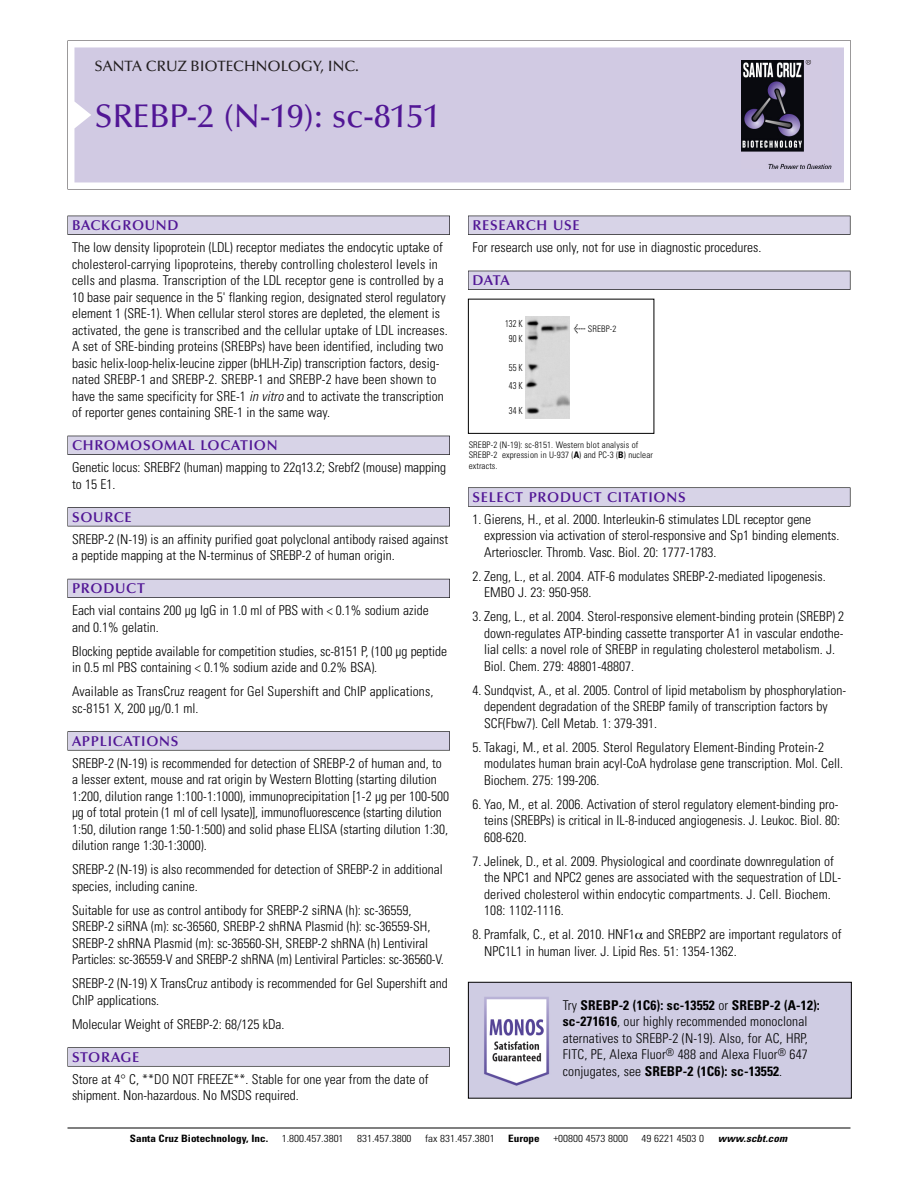
<style>
.page{position:relative;width:918px;height:1188px;background:#fff}
.page>*{position:absolute;margin:0;border:0;box-sizing:border-box;transform-origin:0 0}
.t1{font:500 33px "Optima";color:#511695}
.t2{font:500 15px "Optima";color:#231f20}
.t3{font:600 14.25px "Optima";letter-spacing:.05em;color:#511695}
.t4{font:300 condensed 13.5px/16.5px "Univers";color:#000}
.t5{font:300 condensed 10.2px "Univers";color:#000;scale:1.1 1}
.t6{font:700 condensed 10.2px "Univers";color:#000;scale:1.1 1}
.t7{font:italic 700 condensed 10.2px "Univers";letter-spacing:.005em;color:#000;scale:1.1 1}
.t8{font:300 condensed 9.75px/14.7px "Univers";color:#000;text-align:center;scale:.87 1}
.t9{font:300 condensed 9px/10.5px "Univers";letter-spacing:.015em;color:#000}
.s1{font-style:italic}
.s2{font-family:"Meta Plus";font-weight:400;font-stretch:normal;font-size:10.5px}
.s3{font-weight:700}
</style>
<div class="page">
<svg style="left:68px;top:40px;width:783px;height:149px"></svg>
<div style="left:74px;top:47px;width:770px;height:135px;background:#d1cae3"></div>
<img style="left:741px;top:60px;width:90px;height:108px">
<div style="left:68px;top:216px;width:382px;height:19px;background:#525155"></div>
<div style="left:68px;top:216px;width:381px;height:18px;background:#d7d3e7"></div>
<div style="left:68px;top:436px;width:382px;height:19px;background:#515055"></div>
<div style="left:68px;top:436px;width:381px;height:18px;background:#d7d3e7"></div>
<div style="left:68px;top:507px;width:382px;height:19px;background:#545357"></div>
<div style="left:68px;top:508px;width:381px;height:18px;background:#d7d3e7"></div>
<div style="left:68px;top:579px;width:382px;height:19px;background:#54535a"></div>
<div style="left:68px;top:579px;width:381px;height:18px;background:#d7d3e7"></div>
<svg style="left:68px;top:731px;width:382px;height:20px"></svg>
<div style="left:68px;top:732px;width:381px;height:18px;background:#d7d3e7"></div>
<div style="left:68px;top:1047px;width:382px;height:20px;background:#626263"></div>
<div style="left:68px;top:1048px;width:381px;height:18px;background:#d7d3e7"></div>
<div style="left:468px;top:216px;width:382px;height:19px;background:#525155"></div>
<div style="left:468px;top:216px;width:382px;height:18px;background:#d7d3e7"></div>
<div style="left:468px;top:271px;width:382px;height:19px;background:#515055"></div>
<div style="left:468px;top:271px;width:382px;height:18px;background:#d7d3e7"></div>
<div style="left:468px;top:487px;width:382px;height:20px;background:#666"></div>
<div style="left:468px;top:488px;width:382px;height:18px;background:#d7d3e7"></div>
<hr style="left:68px;top:1128px;width:782px;height:1px;background:#000">
<div style="left:468px;top:299px;width:186px;height:135px;border:1px solid #000"></div>
<img style="left:526px;top:316px;width:44px;height:102px">
<img style="left:470px;top:984px;width:380px;height:113px">
<div style="left:468px;top:982px;width:384px;height:117px;border:1px solid #000"></div>
<p class="t2" style="left:94px;top:61px;width:266px">SANTA CRUZ BIOTECHNOLOGY, INC.</p>
<h1 class="t1" style="left:94px;top:103px;width:347px">SREBP-2 (N-19): sc-8151</h1>
<p class="t3" style="left:72px;top:219px;width:108px">BACKGROUND</p>
<p class="t4" style="left:72px;top:240px;width:377px">The low density lipoprotein (LDL) receptor mediates the endocytic uptake of cholesterol-carrying lipoproteins, thereby controlling cholesterol levels in cells and plasma. Transcription of the LDL receptor gene is controlled by a 10 base pair sequence in the 5' flanking region, designated sterol regulatory element 1 (SRE-1). When cellular sterol stores are depleted, the element is activated, the gene is transcribed and the cellular uptake of LDL increases.<br>A set of SRE-binding proteins (SREBPs) have been identified, including two basic helix-loop-helix-leucine zipper (bHLH-Zip) transcription factors, desig&shy;nated SREBP-1 and SREBP-2. SREBP-1 and SREBP-2 have been shown to have the same specificity for SRE-1 <span class="s1">in vitro</span> and to activate the transcription of reporter genes containing SRE-1 in the same way.</p>
<p class="t3" style="left:72px;top:440px;width:207px">CHROMOSOMAL LOCATION</p>
<p class="t4" style="left:72px;top:460px;width:376px">Genetic locus: SREBF2 (human) mapping to 22q13.2; Srebf2 (mouse) mapping to 15 E1.</p>
<p class="t3" style="left:72px;top:511px;width:61px">SOURCE</p>
<p class="t4" style="left:72px;top:532px;width:378px">SREBP-2 (N-19) is an affinity purified goat polyclonal antibody raised against a peptide mapping at the N-terminus of SREBP-2 of human origin.</p>
<p class="t3" style="left:72px;top:583px;width:74px">PRODUCT</p>
<p class="t4" style="left:72px;top:603px;width:358px">Each vial contains 200 µg IgG in 1.0 ml of PBS with &lt; 0.1% sodium azide and 0.1% gelatin.</p>
<p class="t4" style="left:72px;top:644px;width:377px">Blocking peptide available for competition studies, sc-8151 P, (100 µg peptide in 0.5 ml PBS containing &lt; 0.1% sodium azide and 0.2% BSA).</p>
<p class="t4" style="left:72px;top:684px;width:363px">Available as TransCruz reagent for Gel Supershift and ChIP applications, sc-8151 X, 200 µg/0.1 ml.</p>
<p class="t3" style="left:72px;top:735px;width:108px">APPLICATIONS</p>
<p class="t4" style="left:72px;top:756px;width:378px">SREBP-2 (N-19) is recommended for detection of SREBP-2 of human and, to a lesser extent, mouse and rat origin by Western Blotting (starting dilution 1:200, dilution range 1:100-1:1000), immunoprecipitation [1-2 µg per 100-500 µg of total protein (1 ml of cell lysate)], immunofluorescence (starting dilution 1:50, dilution range 1:50-1:500) and solid phase ELISA (starting dilution 1:30, dilution range 1:30-1:3000).</p>
<p class="t4" style="left:72px;top:862px;width:372px">SREBP-2 (N-19) is also recommended for detection of SREBP-2 in additional species, including canine.</p>
<p class="t4" style="left:72px;top:903px;width:373px">Suitable for use as control antibody for SREBP-2 siRNA (h): sc-36559, SREBP-2 siRNA (m): sc-36560, SREBP-2 shRNA Plasmid (h): sc-36559-SH, SREBP-2 shRNA Plasmid (m): sc-36560-SH, SREBP-2 shRNA (h) Lentiviral Particles: sc-36559-V and SREBP-2 shRNA (m) Lentiviral Particles: sc-36560-V.</p>
<p class="t4" style="left:72px;top:976px;width:377px">SREBP-2 (N-19) X TransCruz antibody is recommended for Gel Supershift and<br>ChIP applications.</p>
<p class="t4" style="left:72px;top:1017px;width:214px">Molecular Weight of SREBP-2: 68/125 kDa.</p>
<p class="t3" style="left:72px;top:1051px;width:69px">STORAGE</p>
<p class="t4" style="left:72px;top:1072px;width:358px">Store at 4° C, **DO NOT FREEZE**. Stable for one year from the date of shipment. Non-hazardous. No MSDS required.</p>
<p class="t3" style="left:473px;top:219px;width:109px">RESEARCH USE</p>
<p class="t4" style="left:473px;top:240px;width:290px">For research use only, not for use in diagnostic procedures.</p>
<p class="t3" style="left:473px;top:275px;width:39px">DATA</p>
<p class="t8" style="left:505px;top:317px;width:22px">132 K<br>90 K</p>
<p class="t8" style="left:509px;top:359px;width:18px;line-height:18px;text-align:left">55 K<br>43 K</p>
<p class="t8" style="left:509px;top:404px;width:18px">34 K</p>
<p class="t9" style="left:574px;top:325px;width:44px"><span class="s2">&lt;</span> SREBP-2</p>
<p class="t9" style="left:469px;top:440px;width:186px">SREBP-2 (N-19): sc-8151. Western blot analysis of<br>SREBP-2 expression in U-937 (<span class="s3">A</span>) and PC-3 (<span class="s3">B</span>) nuclear extracts.</p>
<p class="t3" style="left:473px;top:491px;width:215px">SELECT PRODUCT CITATIONS</p>
<p class="t4" style="left:484px;top:512px;width:357px;text-indent:-12px">1. Gierens, H., et al. 2000. Interleukin-6 stimulates LDL receptor gene expression via activation of sterol-responsive and Sp1 binding elements.<br>Arterioscler. Thromb. Vasc. Biol. 20: 1777-1783.</p>
<p class="t4" style="left:484px;top:569px;width:343px;text-indent:-12px">2. Zeng, L., et al. 2004. ATF-6 modulates SREBP-2-mediated lipogenesis.<br>EMBO J. 23: 950-958.</p>
<p class="t4" style="left:484px;top:610px;width:362px;text-indent:-12px">3. Zeng, L., et al. 2004. Sterol-responsive element-binding protein (SREBP) 2 down-regulates ATP-binding cassette transporter A1 in vascular endothe&shy;lial cells: a novel role of SREBP in regulating cholesterol metabolism. J.<br>Biol. Chem. 279: 48801-48807.</p>
<p class="t4" style="left:484px;top:683px;width:363px;text-indent:-12px">4. Sundqvist, A., et al. 2005. Control of lipid metabolism by phosphorylation&shy;dependent degradation of the SREBP family of transcription factors by<br>SCF(Fbw7). Cell Metab. 1: 379-391.</p>
<p class="t4" style="left:484px;top:740px;width:360px;text-indent:-12px">5. Takagi, M., et al. 2005. Sterol Regulatory Element-Binding Protein-2 modulates human brain acyl-CoA hydrolase gene transcription. Mol. Cell.<br>Biochem. 275: 199-206.</p>
<p class="t4" style="left:484px;top:797px;width:357px;text-align:justify;text-indent:-12px">6. Yao, M., et al. 2006. Activation of sterol regulatory element-binding pro&shy;teins (SREBPs) is critical in IL-8-induced angiogenesis. J. Leukoc. Biol. 80:<br>608-620.</p>
<p class="t4" style="left:484px;top:854px;width:358px;text-indent:-12px">7. Jelinek, D., et al. 2009. Physiological and coordinate downregulation of the NPC1 and NPC2 genes are associated with the sequestration of LDL&shy;derived cholesterol within endocytic compartments. J. Cell. Biochem.<br>108: 1102-1116.</p>
<p class="t4" style="left:484px;top:928px;width:359px;text-indent:-12px">8. Pramfalk, C., et al. 2010. HNF1 and SREBP2 are important regulators of<br>NPC1L1 in human liver. J. Lipid Res. 51: 1354-1362.</p>
<p class="t4" style="left:563px;top:998px;width:259px">Try <span class="s3">SREBP-2 (1C6): sc-13552</span> or <span class="s3">SREBP-2 (A-12): sc-271616</span>, our highly recommended monoclonal aternatives to SREBP-2 (N-19). Also, for AC, HRP, FITC, PE, Alexa Fluor<sup>®</sup> 488 and Alexa Fluor<sup>®</sup> 647 conjugates, see <span class="s3">SREBP-2 (1C6): sc-13552</span>.</p>
<p class="t6" style="left:130px;top:1135px;width:127px">Santa Cruz Biotechnology, Inc.</p>
<p class="t5" style="left:282px;top:1135px;width:58px">1.800.457.3801</p>
<p class="t5" style="left:357px;top:1135px;width:51px">831.457.3800</p>
<p class="t5" style="left:425px;top:1135px;width:65px">fax 831.457.3801</p>
<p class="t6" style="left:508px;top:1135px;width:30px">Europe</p>
<p class="t5" style="left:553px;top:1135px;width:69px">+00800 4573 8000</p>
<p class="t5" style="left:642px;top:1135px;width:58px">49 6221 4503 0</p>
<p class="t7" style="left:718px;top:1135px;width:64px">www.scbt.com</p>
</div>
